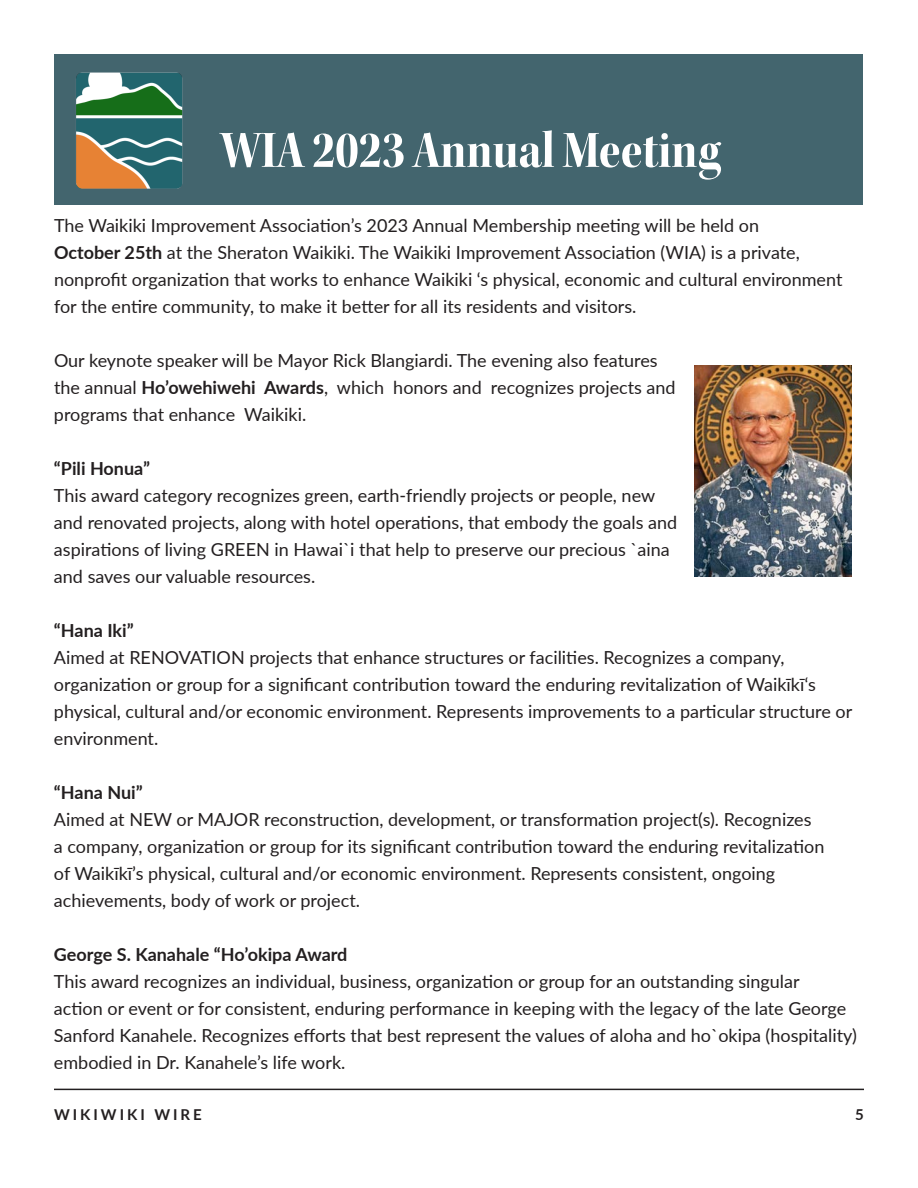
<style>
.page{position:relative;width:918px;height:1188px;background:#fff}
.page>*{position:absolute;margin:0;border:0;box-sizing:border-box;transform-origin:0 0}
.t1{font:54px "Kepler Std Bold Scn Disp";color:#fff}
.t2{font:18px/27px "Lato";color:#231f20}
.t3{font:700 18px "Lato";color:#231f20}
.t4{font:700 15px "Lato";letter-spacing:.2em;color:#231f20}
.s1{font-weight:700}
</style>
<div class="page">
<hr style="left:54px;top:1089px;width:810px;height:1px;background:#231f20">
<div style="left:55px;top:55px;width:808px;height:150px;background:#43656e"></div>
<img style="left:76px;top:72px;width:107px;height:117px">
<img style="left:694px;top:365px;width:157px;height:211px">
<p class="t1" style="left:220px;top:120px;width:502px">WIA 2023 Annual Meeting</p>
<p class="t2" style="left:54px;top:211px;width:707px">The Waikiki Improvement Association’s 2023 Annual Membership meeting will be held on</p>
<p class="t2" style="left:54px;top:238px;width:790px"><span class="s1">October 25th</span> at the Sheraton Waikiki. The Waikiki Improvement Association (WIA) is a private, nonprofit organization that works to enhance Waikiki ‘s physical, economic and cultural environment for the entire community, to make it better for all its residents and visitors.</p>
<p class="t2" style="left:54px;top:346px;width:623px">Our keynote speaker will be Mayor Rick Blangiardi. The evening also features the annual <span class="s1">Ho’owehiwehi Awards</span>, which honors and recognizes projects and programs that enhance Waikiki.</p>
<p class="t3" style="left:54px;top:455px;width:98px">“Pili Honua”</p>
<p class="t2" style="left:54px;top:481px;width:625px">This award category recognizes green, earth-friendly projects or people, new and renovated projects, along with hotel operations, that embody the goals and aspirations of living GREEN in Hawai`i that help to preserve our precious `aina and saves our valuable resources.</p>
<p class="t3" style="left:54px;top:617px;width:81px">“Hana Iki”</p>
<p class="t2" style="left:54px;top:643px;width:800px">Aimed at RENOVATION projects that enhance structures or facilities. Recognizes a company, organization or group for a significant contribution toward the enduring revitalization of Waikīkīʻs physical, cultural and/or economic environment. Represents improvements to a particular structure or environment.</p>
<p class="t3" style="left:54px;top:779px;width:90px">“Hana Nui”</p>
<p class="t2" style="left:54px;top:805px;width:772px">Aimed at NEW or MAJOR reconstruction, development, or transformation project(s). Recognizes a company, organization or group for its significant contribution toward the enduring revitalization of Waikīkī’s physical, cultural and/or economic environment. Represents consistent, ongoing achievements, body of work or project.</p>
<p class="t3" style="left:54px;top:941px;width:295px">George S. Kanahale “Ho’okipa Award</p>
<p class="t2" style="left:54px;top:967px;width:805px">This award recognizes an individual, business, organization or group for an outstanding singular<br>action or event or for consistent, enduring performance in keeping with the legacy of the late George Sanford Kanahele. Recognizes efforts that best represent the values of aloha and ho`okipa (hospitality) embodied in Dr. Kanahele’s life work.</p>
<p class="t4" style="left:54px;top:1103px;width:149px">WIKIWIKI WIRE</p>
<p class="t4" style="left:855px;top:1103px;width:10px">5</p>
</div>
